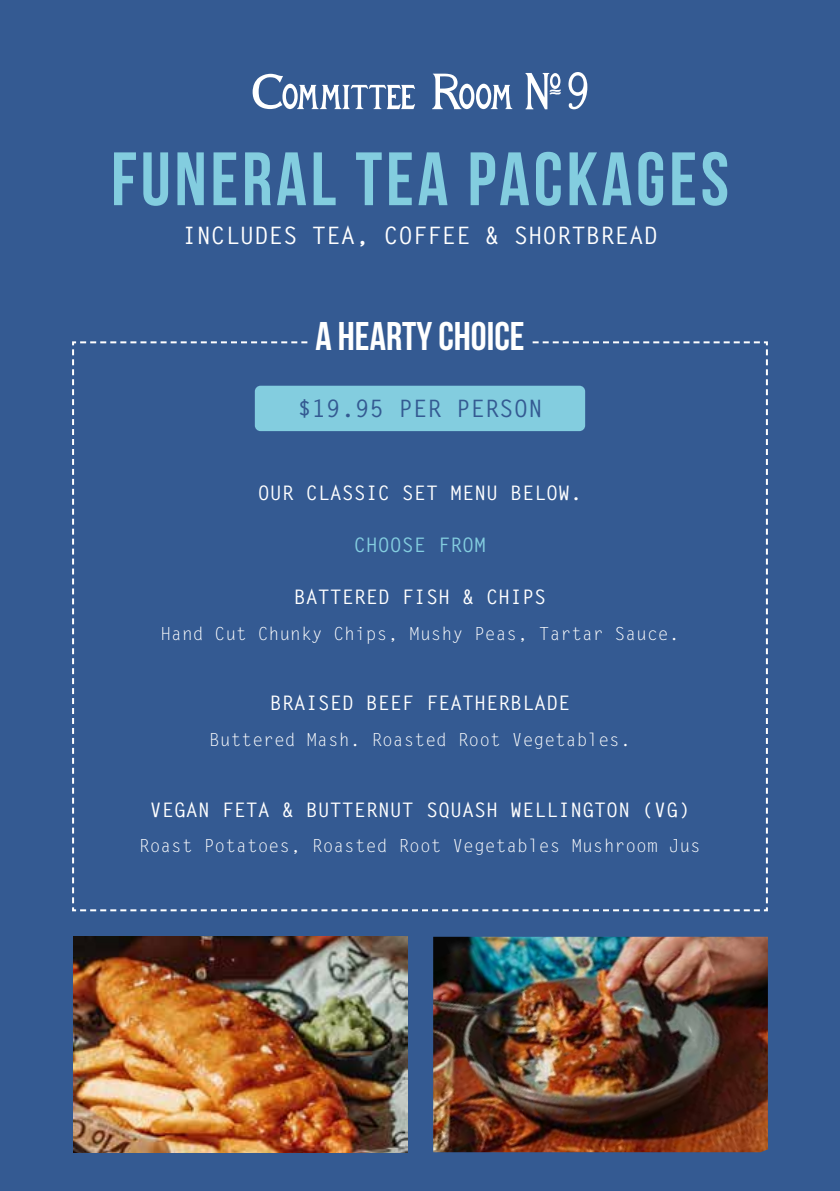
<style>
.page{position:relative;width:840px;height:1191px;background:#fff}
.page>*{position:absolute;margin:0;border:0;box-sizing:border-box;transform-origin:0 0}
.t1{font:700 75.4px "Bebas Neue";letter-spacing:.05em;color:#83cddf}
.t2{font:700 40px "Bebas Neue";color:#fff}
.t3{font:700 24px "Letter Gothic Std";color:#fff}
.t4{font:700 24px "Letter Gothic Std";color:#345a92}
.t5{font:700 20px "Letter Gothic Std";color:#fff}
.t6{font:700 20px "Letter Gothic Std";color:#83cddf}
.t7{font:18px "Letter Gothic Std";color:#fff}
</style>
<div class="page">
<div style="left:0;top:0;width:839px;height:1191px;background:#345a92"></div>
<svg style="left:432px;top:74px;width:80px;height:35px"></svg>
<svg style="left:252px;top:74px;width:163px;height:35px"></svg>
<svg style="left:568px;top:72px;width:19px;height:37px"></svg>
<svg style="left:525px;top:73px;width:36px;height:36px"></svg>
<svg style="left:72px;top:341px;width:696px;height:571px"></svg>
<div style="left:309px;top:320px;width:221px;height:42px;background:#345a92"></div>
<div style="left:255px;top:386px;width:330px;height:45px;background:#83cddf;border-radius:6px"></div>
<img style="left:73px;top:936px;width:334px;height:216px">
<img style="left:433px;top:936px;width:334px;height:216px">
<h1 class="t1" style="left:111px;top:138px;width:619px">FUNERAL TEA PACKAGES</h1>
<h3 class="t3" style="left:182px;top:220px;width:477px">INCLUDES TEA, COFFEE &amp; SHORTBREAD</h3>
<h2 class="t2" style="left:315px;top:315px;width:211px">A HEARTY CHOICE</h2>
<h3 class="t4" style="left:297px;top:394px;width:246px">$19.95 PER PERSON</h3>
<p class="t5" style="left:258px;top:480px;width:326px">OUR CLASSIC SET MENU BELOW.</p>
<p class="t6" style="left:354px;top:532px;width:133px">CHOOSE FROM</p>
<p class="t5" style="left:294px;top:585px;width:254px">BATTERED FISH &amp; CHIPS</p>
<p class="t7" style="left:160px;top:623px;width:520px">Hand Cut Chunky Chips, Mushy Peas, Tartar Sauce.</p>
<p class="t5" style="left:270px;top:691px;width:302px">BRAISED BEEF FEATHERBLADE</p>
<p class="t7" style="left:209px;top:729px;width:423px">Buttered Mash. Roasted Root Vegetables.</p>
<p class="t5" style="left:150px;top:797px;width:542px">VEGAN FETA &amp; BUTTERNUT SQUASH WELLINGTON (VG)</p>
<p class="t7" style="left:139px;top:835px;width:563px">Roast Potatoes, Roasted Root Vegetables Mushroom Jus</p>
</div>
